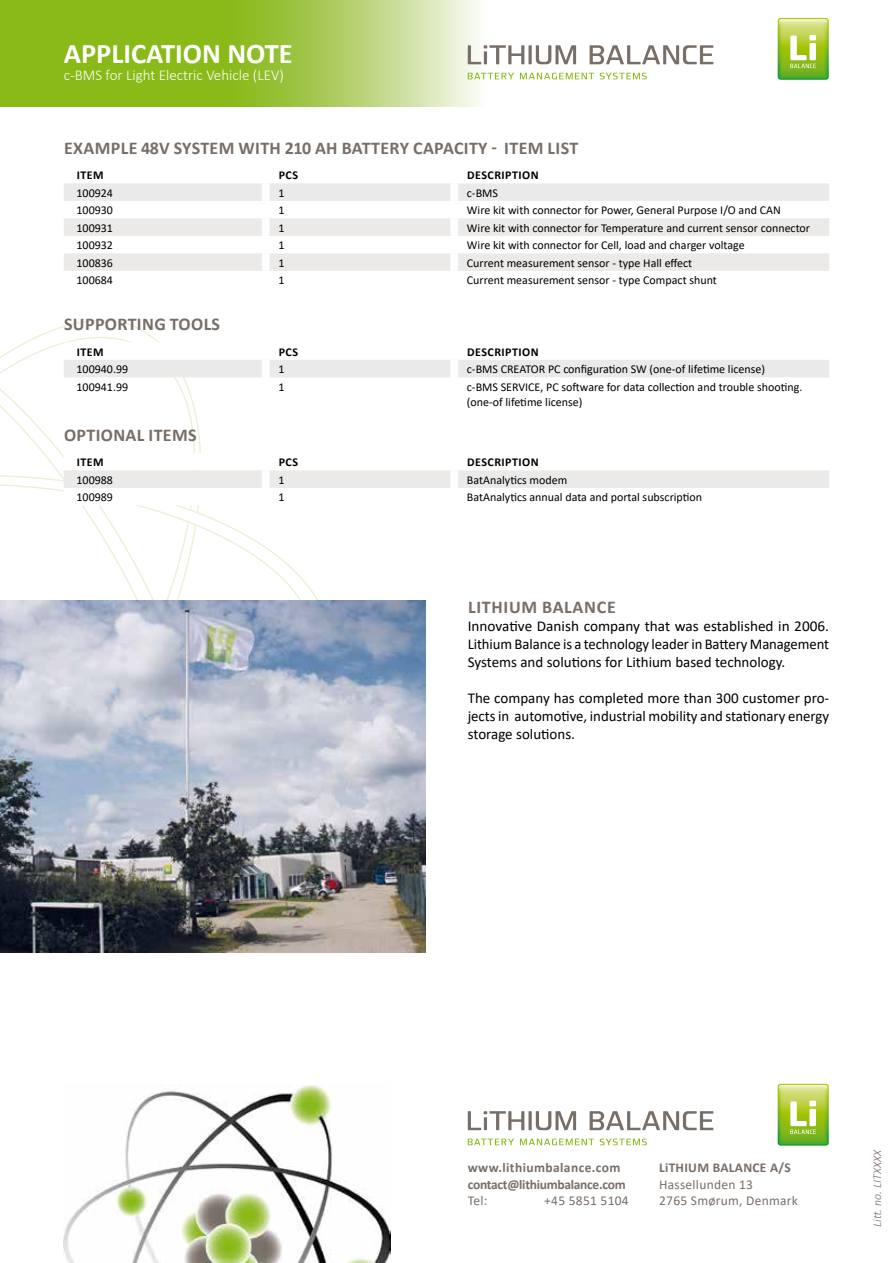
<style>
.page{position:relative;width:893px;height:1263px;background:#fff}
.page>*{position:absolute;margin:0;border:0;box-sizing:border-box;transform-origin:0 0}
.t1{font:700 28.5px "Calibri";color:#fff}
.t2{font:700 18px "Calibri";letter-spacing:.02em;color:#786e68}
.t3{font:700 18px "Calibri";letter-spacing:.04em;color:#786e68}
.t4{font:15px/18px "Calibri";color:#000;text-align:justify}
.t5{font:300 15px "Calibri";color:#fff}
.t6{font:700 13.5px/16.5px "Calibri";letter-spacing:-.02em;color:#786e68}
.t7{font:13.5px/16.5px "Calibri";letter-spacing:.02em;color:#786e68}
.t8{font:700 13.5px "Calibri";letter-spacing:.02em;color:#786e68}
.t9{font:12px/15px "Calibri";color:#000}
.t10{font:700 12px "Calibri";letter-spacing:.04em;color:#000}
.t11{font:italic 300 12px "Calibri";color:#786e68}
</style>
<div class="page">
<svg style="left:0;top:320px;width:201px;height:154px"></svg>
<svg style="left:0;top:474px;width:318px;height:126px"></svg>
<svg style="left:0;top:0;width:489px;height:106px;background:#a3c74b"></svg>
<svg style="left:468px;top:45px;width:56px;height:19px"></svg>
<svg style="left:528px;top:45px;width:4px;height:19px"></svg>
<svg style="left:536px;top:45px;width:40px;height:19px"></svg>
<svg style="left:590px;top:45px;width:123px;height:19px"></svg>
<svg style="left:468px;top:73px;width:46px;height:6px"></svg>
<svg style="left:520px;top:73px;width:74px;height:6px"></svg>
<svg style="left:600px;top:73px;width:47px;height:6px"></svg>
<svg style="left:778px;top:18px;width:51px;height:62px;background:#a9cc54"></svg>
<img style="left:0;top:601px;width:425px;height:351px">
<img style="left:63px;top:1084px;width:327px;height:179px">
<svg style="left:468px;top:1111px;width:56px;height:19px"></svg>
<svg style="left:528px;top:1111px;width:4px;height:19px"></svg>
<svg style="left:536px;top:1111px;width:40px;height:19px"></svg>
<svg style="left:590px;top:1111px;width:123px;height:19px"></svg>
<svg style="left:468px;top:1138px;width:46px;height:7px"></svg>
<svg style="left:520px;top:1138px;width:74px;height:7px"></svg>
<svg style="left:600px;top:1138px;width:47px;height:7px"></svg>
<svg style="left:778px;top:1084px;width:51px;height:61px;background:#aacc54"></svg>
<svg style="left:64px;top:183px;width:765px;height:88px;fill:#eceae8"></svg>
<div style="left:262px;top:183px;width:7px;height:18px;background:#fff"></div>
<div style="left:450px;top:183px;width:8px;height:18px;background:#fff"></div>
<div style="left:262px;top:201px;width:7px;height:17px;background:#fff"></div>
<div style="left:450px;top:201px;width:8px;height:17px;background:#fff"></div>
<div style="left:262px;top:218px;width:7px;height:18px;background:#fff"></div>
<div style="left:450px;top:218px;width:8px;height:18px;background:#fff"></div>
<div style="left:262px;top:236px;width:7px;height:17px;background:#fff"></div>
<div style="left:450px;top:236px;width:8px;height:17px;background:#fff"></div>
<div style="left:262px;top:253px;width:7px;height:18px;background:#fff"></div>
<div style="left:450px;top:253px;width:8px;height:18px;background:#fff"></div>
<svg style="left:64px;top:453px;width:765px;height:52px"></svg>
<div style="left:262px;top:470px;width:7px;height:18px;background:#fff"></div>
<div style="left:450px;top:470px;width:8px;height:18px;background:#fff"></div>
<div style="left:262px;top:488px;width:7px;height:17px;background:#fff"></div>
<div style="left:450px;top:488px;width:8px;height:17px;background:#fff"></div>
<svg style="left:64px;top:342px;width:765px;height:35px"></svg>
<div style="left:262px;top:360px;width:7px;height:17px;background:#fff"></div>
<div style="left:450px;top:360px;width:8px;height:17px;background:#fff"></div>
<h1 class="t1" style="left:64px;top:34px;width:231px">APPLICATION NOTE</h1>
<p class="t5" style="left:64px;top:66px;width:222px">c-BMS for Light Electric Vehicle (LEV)</p>
<h2 class="t2" style="left:64px;top:135px;width:516px">EXAMPLE 48V SYSTEM WITH 210 AH BATTERY CAPACITY - ITEM LIST</h2>
<p class="t10" style="left:77px;top:167px;width:28px">ITEM</p>
<p class="t10" style="left:279px;top:167px;width:21px">PCS</p>
<p class="t10" style="left:467px;top:167px;width:73px">DESCRIPTION</p>
<p class="t9" style="left:77px;top:185px;width:38px">100924</p>
<p class="t9" style="left:279px;top:185px;width:8px">1</p>
<p class="t9" style="left:467px;top:185px;width:33px">c-BMS</p>
<p class="t9" style="left:77px;top:202px;width:38px">100930</p>
<p class="t9" style="left:279px;top:202px;width:8px">1</p>
<p class="t9" style="left:467px;top:202px;width:315px">Wire kit with connector for Power, General Purpose I/O and CAN</p>
<p class="t9" style="left:77px;top:220px;width:38px">100931</p>
<p class="t9" style="left:279px;top:220px;width:8px">1</p>
<p class="t9" style="left:467px;top:220px;width:345px">Wire kit with connector for Temperature and current sensor connector</p>
<p class="t9" style="left:77px;top:237px;width:38px">100932</p>
<p class="t9" style="left:279px;top:237px;width:8px">1</p>
<p class="t9" style="left:467px;top:237px;width:279px">Wire kit with connector for Cell, load and charger voltage</p>
<p class="t9" style="left:77px;top:255px;width:38px">100836</p>
<p class="t9" style="left:279px;top:255px;width:8px">1</p>
<p class="t9" style="left:467px;top:255px;width:227px">Current measurement sensor - type Hall effect</p>
<p class="t9" style="left:77px;top:272px;width:38px">100684</p>
<p class="t9" style="left:279px;top:272px;width:8px">1</p>
<p class="t9" style="left:467px;top:272px;width:251px">Current measurement sensor - type Compact shunt</p>
<h2 class="t2" style="left:64px;top:312px;width:157px">SUPPORTING TOOLS</h2>
<p class="t10" style="left:77px;top:343px;width:28px">ITEM</p>
<p class="t10" style="left:279px;top:343px;width:21px">PCS</p>
<p class="t10" style="left:467px;top:343px;width:73px">DESCRIPTION</p>
<p class="t9" style="left:77px;top:361px;width:53px">100940.99</p>
<p class="t9" style="left:279px;top:361px;width:8px">1</p>
<p class="t9" style="left:467px;top:361px;width:300px">c-BMS CREATOR PC configuration SW (one-of lifetime license)</p>
<p class="t9" style="left:77px;top:379px;width:53px">100941.99</p>
<p class="t9" style="left:279px;top:379px;width:8px">1</p>
<p class="t9" style="left:467px;top:379px;width:337px">c-BMS SERVICE, PC software for data collection and trouble shooting. (one-of lifetime license)</p>
<h2 class="t2" style="left:64px;top:422px;width:134px">OPTIONAL ITEMS</h2>
<p class="t10" style="left:77px;top:454px;width:28px">ITEM</p>
<p class="t10" style="left:279px;top:454px;width:21px">PCS</p>
<p class="t10" style="left:467px;top:454px;width:73px">DESCRIPTION</p>
<p class="t9" style="left:77px;top:472px;width:38px">100988</p>
<p class="t9" style="left:279px;top:472px;width:8px">1</p>
<p class="t9" style="left:467px;top:472px;width:102px">BatAnalytics modem</p>
<p class="t9" style="left:77px;top:489px;width:38px">100989</p>
<p class="t9" style="left:279px;top:489px;width:8px">1</p>
<p class="t9" style="left:467px;top:489px;width:237px">BatAnalytics annual data and portal subscription</p>
<h2 class="t3" style="left:468px;top:594px;width:149px">LITHIUM BALANCE</h2>
<p class="t4" style="left:468px;top:617px;width:363px">Innovative Danish company that was established in 2006.<br>Lithium Balance is a technology leader in Battery Management Systems and solutions for Lithium based technology.</p>
<p class="t4" style="left:468px;top:689px;width:363px">The company has completed more than 300 customer pro&shy;jects in automotive, industrial mobility and stationary energy storage solutions.</p>
<p class="t6" style="left:468px;top:1159px;width:160px">www.lithiumbalance.com contact@lithiumbalance.com</p>
<p class="t7" style="left:468px;top:1192px;width:21px">Tel:</p>
<p class="t7" style="left:544px;top:1192px;width:86px">+45 5851 5104</p>
<p class="t8" style="left:659px;top:1158px;width:133px">LiTHIUM BALANCE A/S</p>
<p class="t7" style="left:659px;top:1176px;width:140px">Hassellunden 13<br>2765 Smørum, Denmark</p>
<p class="t11" style="left:870px;top:1227px;width:79px;rotate:-90deg">Litt. no. LITXXXX</p>
</div>
